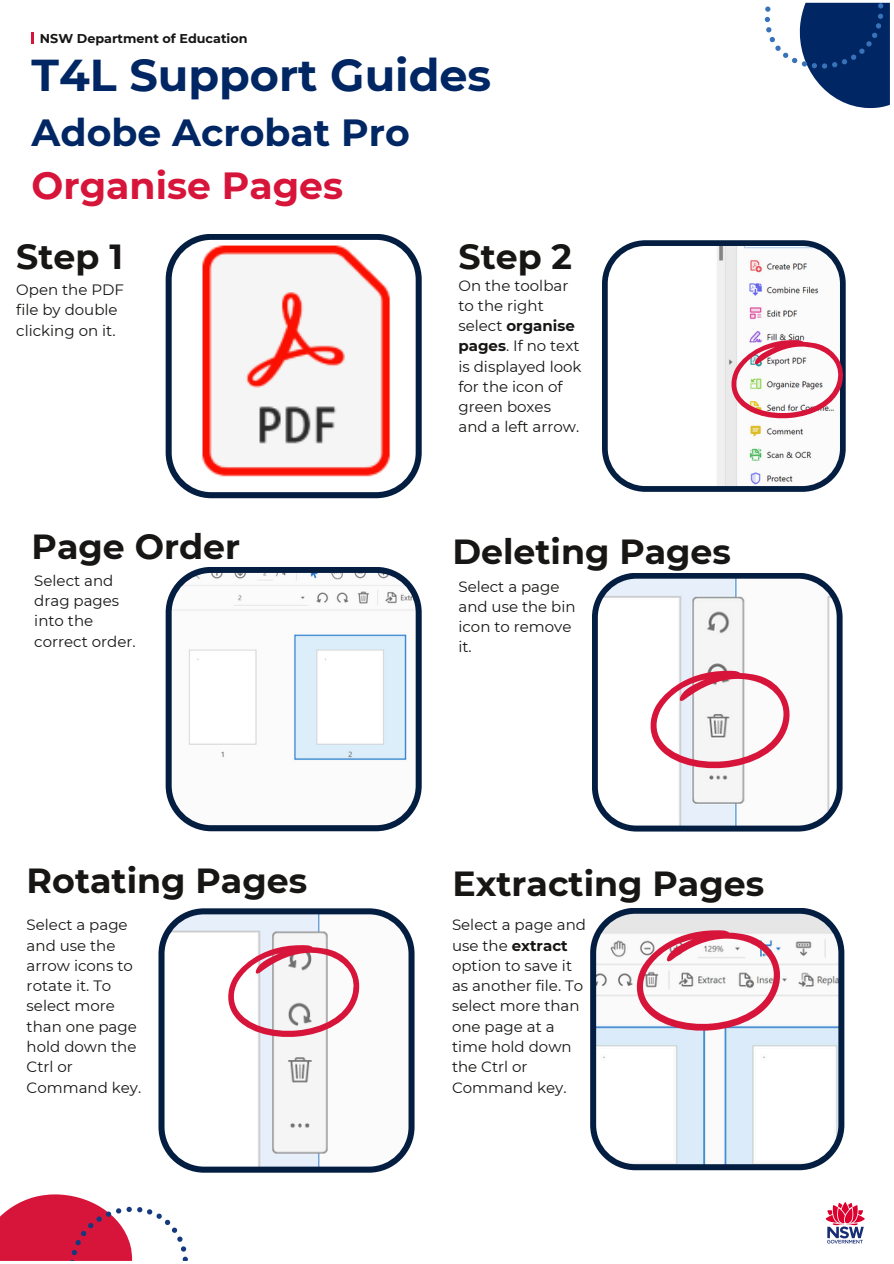
<style>
.page{position:relative;width:894px;height:1264px;background:#fff}
.page>*{position:absolute;margin:0;border:0;box-sizing:border-box;transform-origin:0 0}
.t1{font:700 44.55px "Montserrat";color:#002664}
.t2{font:700 37.8px/52.8px "Montserrat";color:#002664}
.t3{font:700 34.8px "Montserrat";color:#171615}
.t4{font:15px/20.2px "Montserrat";color:#171615}
.t5{font:700 12.75px "Montserrat";color:#171615}
.s1{color:#d7153a}
.s2{font-weight:700}
</style>
<div class="page">
<svg style="left:764px;top:3px;width:125px;height:105px"></svg>
<svg style="left:32px;top:32px;width:2px;height:12px"></svg>
<svg style="left:0;top:1194px;width:188px;height:66px"></svg>
<svg style="left:825px;top:1202px;width:39px;height:41px"></svg>
<svg style="left:166px;top:234px;width:255px;height:264px"></svg>
<svg style="left:602px;top:240px;width:243px;height:252px"></svg>
<svg style="left:166px;top:567px;width:255px;height:264px"></svg>
<svg style="left:592px;top:573px;width:250px;height:258px"></svg>
<svg style="left:158px;top:908px;width:256px;height:264px"></svg>
<svg style="left:730px;top:340px;width:114px;height:79px"></svg>
<svg style="left:227px;top:944px;width:133px;height:94px"></svg>
<svg style="left:648px;top:670px;width:142px;height:100px"></svg>
<svg style="left:590px;top:908px;width:254px;height:262px"></svg>
<svg style="left:635px;top:929px;width:146px;height:103px"></svg>
<p class="t5" style="left:40px;top:31px;width:209px">NSW Department of Education</p>
<p class="t1" style="left:32px;top:47px;width:461px">T4L Support Guides</p>
<p class="t2" style="left:32px;top:106px;width:379px">Adobe Acrobat Pro<br><span class="s1">Organise Pages</span></p>
<h3 class="t3" style="left:16px;top:235px;width:108px">Step 1</h3>
<h2 class="t4" style="left:16px;top:279px;width:109px">Open the PDF file by double clicking on it.</h2>
<h2 class="t3" style="left:32px;top:526px;width:210px">Page Order</h2>
<h3 class="t4" style="left:34px;top:570px;width:103px">Select and drag pages into the correct order.</h3>
<h2 class="t3" style="left:27px;top:858px;width:282px">Rotating Pages</h2>
<h3 class="t4" style="left:27px;top:914px;width:116px">Select a page and use the arrow icons to rotate it. To select more than one page hold down the<br>Ctrl or<br>Command key.</h3>
<p class="t3" style="left:458px;top:235px;width:115px">Step 2</p>
<h3 class="t4" style="left:458px;top:275px;width:124px">On the toolbar to the right select <span class="s2">organise pages</span>. If no text is displayed look for the icon of green boxes and a left arrow.</h3>
<p class="t3" style="left:452px;top:530px;width:280px">Deleting Pages</p>
<p class="t4" style="left:458px;top:576px;width:119px">Select a page and use the bin icon to remove it.</p>
<p class="t3" style="left:452px;top:862px;width:313px">Extracting Pages</p>
<p class="t4" style="left:452px;top:914px;width:136px">Select a page and use the <span class="s2">extract </span>option to save it as another file. To select more than one page at a time hold down the Ctrl or<br>Command key.</p>
</div>
